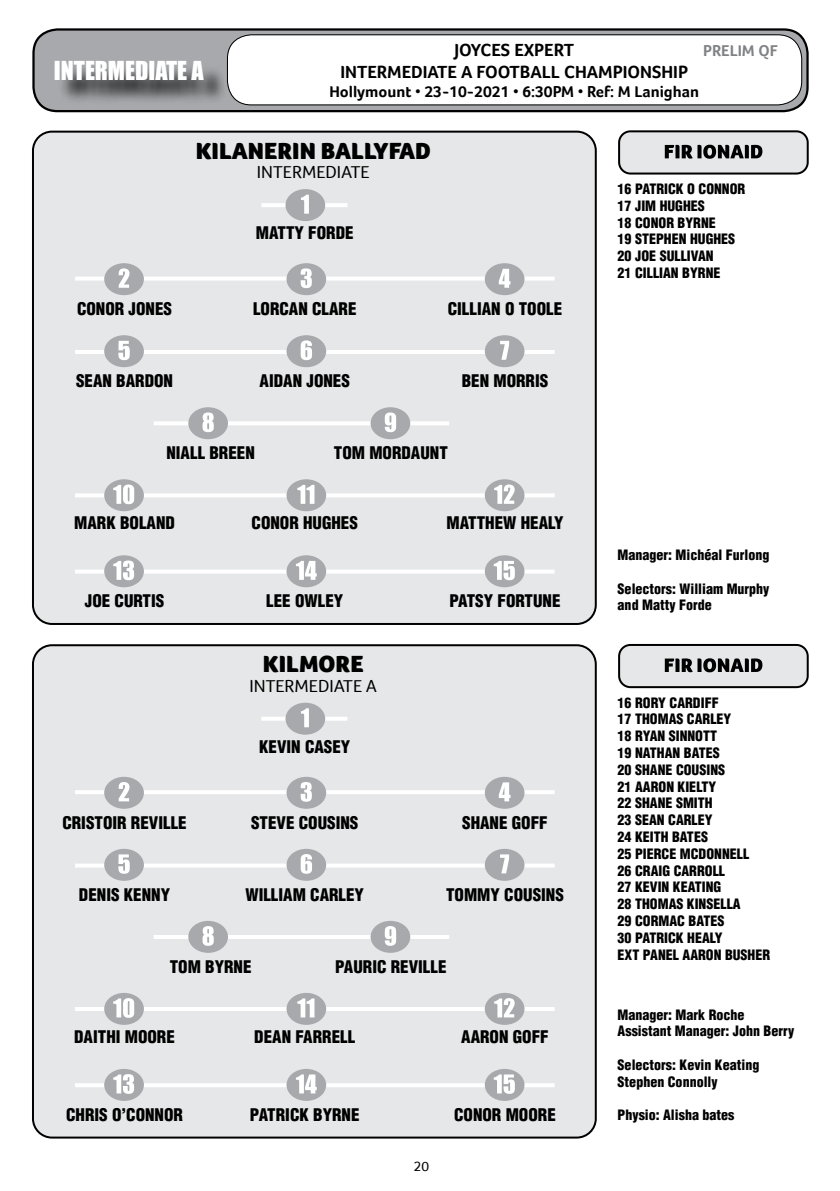
<style>
.page{position:relative;width:840px;height:1191px;background:#fff}
.page>*{position:absolute;margin:0;border:0;box-sizing:border-box;transform-origin:0 0}
.t1{font:900 24px "Foco";color:#000}
.t2{font:24px "Impact";color:#fff}
.t3{font:700 18px/21.6px "Foco";color:#000;text-align:center}
.t4{font:18px "Foco";color:#000}
.t5{font:900 condensed 17px "Helvetica";color:#000}
.t6{font:700 16px "Foco";color:#000}
.t7{font:700 16px "Foco";color:#808285}
.t8{font:900 condensed 14px/16.8px "Helvetica";color:#000}
.t9{font:14px "Foco";color:#000}
.s1{font-family:"Arial";font-weight:400}
</style>
<div class="page">
<div style="left:618px;top:131px;width:189px;height:42px;background:#e6e7e8;border-radius:11px"></div>
<div style="left:617px;top:130px;width:191px;height:44px;border:2px solid #000;border-radius:11px"></div>
<div style="left:33px;top:132px;width:562px;height:492px;background:#e6e7e8;border-radius:19px"></div>
<div style="left:32px;top:131px;width:564px;height:494px;border:2px solid #000;border-radius:19px"></div>
<svg style="left:664px;top:145px;width:98px;height:14px"></svg>
<svg style="left:75px;top:276px;width:479px;height:4px"></svg>
<hr style="left:261px;top:203px;width:86px;height:4px;background:#fff">
<hr style="left:75px;top:350px;width:479px;height:4px;background:#fff">
<hr style="left:75px;top:493px;width:479px;height:4px;background:#fff">
<svg style="left:75px;top:569px;width:479px;height:4px"></svg>
<hr style="left:154px;top:421px;width:295px;height:4px;background:#fff">
<div style="left:285px;top:189px;width:40px;height:32px;background:#a7a9ac;border-radius:50%"></div>
<svg style="left:301px;top:195px;width:8px;height:19px"></svg>
<div style="left:104px;top:263px;width:40px;height:32px;background:#a7a9ac;border-radius:50%"></div>
<svg style="left:119px;top:268px;width:10px;height:20px"></svg>
<div style="left:286px;top:263px;width:40px;height:32px;background:#a7a9ac;border-radius:50%"></div>
<svg style="left:300px;top:268px;width:12px;height:20px"></svg>
<div style="left:484px;top:263px;width:40px;height:32px;background:#a7a9ac;border-radius:50%"></div>
<svg style="left:498px;top:269px;width:12px;height:19px"></svg>
<div style="left:104px;top:335px;width:40px;height:32px;background:#a7a9ac;border-radius:50%"></div>
<svg style="left:118px;top:341px;width:12px;height:19px"></svg>
<div style="left:286px;top:335px;width:40px;height:32px;background:#a7a9ac;border-radius:50%"></div>
<svg style="left:300px;top:340px;width:12px;height:20px"></svg>
<div style="left:188px;top:407px;width:40px;height:32px;background:#a7a9ac;border-radius:50%"></div>
<svg style="left:202px;top:412px;width:12px;height:20px"></svg>
<div style="left:370px;top:407px;width:40px;height:32px;background:#a7a9ac;border-radius:50%"></div>
<svg style="left:384px;top:412px;width:12px;height:20px"></svg>
<div style="left:484px;top:335px;width:40px;height:32px;background:#a7a9ac;border-radius:50%"></div>
<svg style="left:500px;top:341px;width:9px;height:19px"></svg>
<div style="left:104px;top:479px;width:40px;height:32px;background:#a7a9ac;border-radius:50%"></div>
<svg style="left:113px;top:484px;width:21px;height:20px"></svg>
<div style="left:286px;top:479px;width:40px;height:32px;background:#a7a9ac;border-radius:50%"></div>
<svg style="left:297px;top:485px;width:17px;height:19px"></svg>
<div style="left:484px;top:479px;width:40px;height:32px;background:#a7a9ac;border-radius:50%"></div>
<svg style="left:494px;top:484px;width:20px;height:20px"></svg>
<div style="left:104px;top:555px;width:40px;height:32px;background:#a7a9ac;border-radius:50%"></div>
<svg style="left:113px;top:560px;width:21px;height:20px"></svg>
<div style="left:286px;top:555px;width:40px;height:32px;background:#a7a9ac;border-radius:50%"></div>
<svg style="left:296px;top:561px;width:20px;height:19px"></svg>
<div style="left:484px;top:555px;width:40px;height:32px;background:#a7a9ac;border-radius:50%"></div>
<svg style="left:493px;top:561px;width:21px;height:19px"></svg>
<div style="left:618px;top:645px;width:189px;height:42px;background:#e6e7e8;border-radius:11px"></div>
<div style="left:617px;top:644px;width:191px;height:44px;border:2px solid #000;border-radius:11px"></div>
<div style="left:33px;top:645px;width:562px;height:492px;background:#e6e7e8;border-radius:19px"></div>
<div style="left:32px;top:644px;width:564px;height:494px;border:2px solid #000;border-radius:19px"></div>
<svg style="left:664px;top:658px;width:98px;height:14px"></svg>
<hr style="left:75px;top:790px;width:479px;height:4px;background:#fff">
<svg style="left:261px;top:717px;width:86px;height:3px"></svg>
<svg style="left:75px;top:863px;width:479px;height:4px"></svg>
<hr style="left:75px;top:1007px;width:479px;height:4px;background:#fff">
<hr style="left:75px;top:1083px;width:479px;height:4px;background:#fff">
<hr style="left:154px;top:935px;width:295px;height:4px;background:#fff">
<div style="left:285px;top:702px;width:40px;height:32px;background:#a7a9ac;border-radius:50%"></div>
<svg style="left:301px;top:708px;width:8px;height:19px"></svg>
<div style="left:104px;top:777px;width:40px;height:31px;background:#a7a9ac;border-radius:50%"></div>
<svg style="left:119px;top:782px;width:10px;height:19px"></svg>
<div style="left:286px;top:777px;width:40px;height:31px;background:#a7a9ac;border-radius:50%"></div>
<svg style="left:300px;top:782px;width:12px;height:19px"></svg>
<div style="left:484px;top:777px;width:40px;height:31px;background:#a7a9ac;border-radius:50%"></div>
<svg style="left:498px;top:782px;width:12px;height:19px"></svg>
<div style="left:104px;top:849px;width:40px;height:31px;background:#a7a9ac;border-radius:50%"></div>
<svg style="left:118px;top:854px;width:12px;height:19px"></svg>
<div style="left:286px;top:849px;width:40px;height:31px;background:#a7a9ac;border-radius:50%"></div>
<svg style="left:300px;top:854px;width:12px;height:19px"></svg>
<div style="left:188px;top:921px;width:40px;height:31px;background:#a7a9ac;border-radius:50%"></div>
<svg style="left:202px;top:926px;width:12px;height:19px"></svg>
<div style="left:370px;top:921px;width:40px;height:31px;background:#a7a9ac;border-radius:50%"></div>
<svg style="left:384px;top:926px;width:12px;height:19px"></svg>
<div style="left:484px;top:849px;width:40px;height:31px;background:#a7a9ac;border-radius:50%"></div>
<svg style="left:500px;top:854px;width:9px;height:19px"></svg>
<div style="left:104px;top:993px;width:40px;height:31px;background:#a7a9ac;border-radius:50%"></div>
<svg style="left:113px;top:998px;width:21px;height:19px"></svg>
<div style="left:286px;top:993px;width:40px;height:31px;background:#a7a9ac;border-radius:50%"></div>
<svg style="left:297px;top:998px;width:17px;height:19px"></svg>
<div style="left:484px;top:993px;width:40px;height:31px;background:#a7a9ac;border-radius:50%"></div>
<svg style="left:494px;top:998px;width:20px;height:19px"></svg>
<div style="left:104px;top:1069px;width:40px;height:31px;background:#a7a9ac;border-radius:50%"></div>
<svg style="left:113px;top:1074px;width:21px;height:19px"></svg>
<div style="left:286px;top:1069px;width:40px;height:31px;background:#a7a9ac;border-radius:50%"></div>
<svg style="left:296px;top:1074px;width:20px;height:19px"></svg>
<div style="left:484px;top:1069px;width:40px;height:31px;background:#a7a9ac;border-radius:50%"></div>
<svg style="left:493px;top:1074px;width:21px;height:19px"></svg>
<div style="left:33px;top:29px;width:774px;height:82px;background:#a7a9ac;border-radius:24px"></div>
<div style="left:32px;top:28px;width:776px;height:84px;border:2px solid #000;border-radius:24px"></div>
<div style="left:227px;top:35px;width:574px;height:70px;background:#fff;border-radius:24px"></div>
<div style="left:227px;top:35px;width:574px;height:70px;border:1px solid #000;border-radius:24px"></div>
<div style="left:58px;top:64px;width:170px;height:41px;background:#000;opacity:.75"></div>
<h1 class="t2" style="left:54px;top:52px;width:151px">INTERMEDIATE A</h1>
<p class="t3" style="left:340px;top:39px;width:349px">JOYCES EXPERT<br>INTERMEDIATE A FOOTBALL CHAMPIONSHIP</p>
<p class="t6" style="left:329px;top:82px;width:371px">Hollymount <span class="s1">•</span> 23-10-2021 <span class="s1">•</span> 6:30PM <span class="s1">•</span> Ref: M Lanighan</p>
<p class="t7" style="left:702px;top:42px;width:76px">PRELIM QF</p>
<h1 class="t1" style="left:195px;top:137px;width:236px">KILANERIN BALLYFAD</h1>
<p class="t4" style="left:257px;top:162px;width:114px">INTERMEDIATE</p>
<p class="t5" style="left:77px;top:298px;width:96px">CONOR JONES</p>
<p class="t5" style="left:76px;top:370px;width:98px">SEAN BARDON</p>
<p class="t5" style="left:256px;top:222px;width:99px">MATTY FORDE</p>
<p class="t5" style="left:253px;top:298px;width:105px">LORCAN CLARE</p>
<p class="t5" style="left:259px;top:370px;width:92px">AIDAN JONES</p>
<p class="t5" style="left:447px;top:298px;width:116px">CILLIAN O TOOLE</p>
<p class="t5" style="left:461px;top:370px;width:88px">BEN MORRIS</p>
<p class="t5" style="left:166px;top:442px;width:90px">NIALL BREEN</p>
<p class="t5" style="left:334px;top:442px;width:115px">TOM MORDAUNT</p>
<p class="t5" style="left:74px;top:512px;width:102px">MARK BOLAND</p>
<p class="t5" style="left:251px;top:512px;width:108px">CONOR HUGHES</p>
<p class="t5" style="left:446px;top:512px;width:119px">MATTHEW HEALY</p>
<p class="t5" style="left:85px;top:590px;width:81px">JOE CURTIS</p>
<p class="t5" style="left:266px;top:590px;width:78px">LEE OWLEY</p>
<p class="t5" style="left:449px;top:590px;width:113px">PATSY FORTUNE</p>
<h1 class="t1" style="left:263px;top:650px;width:102px">KILMORE</h1>
<p class="t4" style="left:249px;top:675px;width:129px">INTERMEDIATE A</p>
<p class="t5" style="left:259px;top:736px;width:93px">KEVIN CASEY</p>
<p class="t5" style="left:62px;top:812px;width:126px">CRISTOIR REVILLE</p>
<p class="t5" style="left:251px;top:812px;width:109px">STEVE COUSINS</p>
<p class="t5" style="left:462px;top:812px;width:87px">SHANE GOFF</p>
<p class="t5" style="left:79px;top:884px;width:93px">DENIS KENNY</p>
<p class="t5" style="left:245px;top:884px;width:120px">WILLIAM CARLEY</p>
<p class="t5" style="left:446px;top:884px;width:119px">TOMMY COUSINS</p>
<p class="t5" style="left:170px;top:956px;width:83px">TOM BYRNE</p>
<p class="t5" style="left:335px;top:956px;width:113px">PAURIC REVILLE</p>
<p class="t5" style="left:74px;top:1026px;width:102px">DAITHI MOORE</p>
<p class="t5" style="left:254px;top:1026px;width:102px">DEAN FARRELL</p>
<p class="t5" style="left:461px;top:1026px;width:89px">AARON GOFF</p>
<p class="t5" style="left:66px;top:1104px;width:118px">CHRIS O’CONNOR</p>
<p class="t5" style="left:250px;top:1104px;width:111px">PATRICK BYRNE</p>
<p class="t9" style="left:413px;top:1158px;width:17px">20</p>
<p class="t5" style="left:454px;top:1104px;width:103px">CONOR MOORE</p>
<p class="t8" style="left:617px;top:180px;width:129px">16 PATRICK O CONNOR<br>17 JIM HUGHES<br>18 CONOR BYRNE<br>19 STEPHEN HUGHES<br>20 JOE SULLIVAN<br>21 CILLIAN BYRNE</p>
<p class="t8" style="left:617px;top:546px;width:153px">Manager: Michéal Furlong</p>
<p class="t8" style="left:617px;top:580px;width:153px">Selectors: William Murphy and Matty Forde</p>
<p class="t8" style="left:617px;top:694px;width:154px">16 RORY CARDIFF<br>17 THOMAS CARLEY<br>18 RYAN SINNOTT<br>19 NATHAN BATES<br>20 SHANE COUSINS<br>21 AARON KIELTY<br>22 SHANE SMITH<br>23 SEAN CARLEY<br>24 KEITH BATES<br>25 PIERCE MCDONNELL<br>26 CRAIG CARROLL<br>27 KEVIN KEATING<br>28 THOMAS KINSELLA<br>29 CORMAC BATES<br>30 PATRICK HEALY<br>EXT PANEL AARON BUSHER</p>
<p class="t8" style="left:617px;top:1006px;width:178px">Manager: Mark Roche<br>Assistant Manager: John Berry</p>
<p class="t8" style="left:617px;top:1056px;width:143px">Selectors: Kevin Keating<br>Stephen Connolly</p>
<p class="t8" style="left:617px;top:1106px;width:118px">Physio: Alisha bates</p>
</div>
